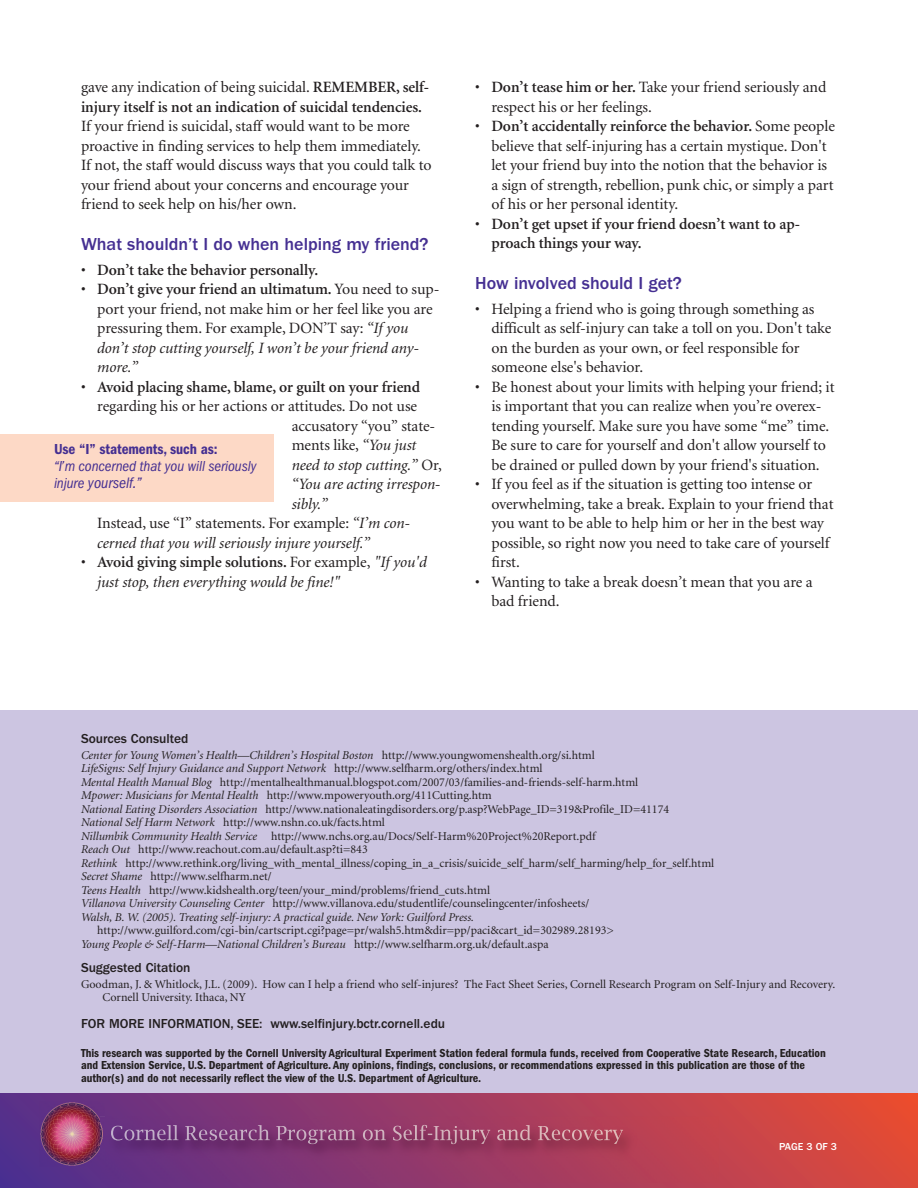
<style>
.page{position:relative;width:918px;height:1188px;background:#fff}
.page>*{position:absolute;margin:0;border:0;box-sizing:border-box;transform-origin:0 0}
.t1{font:500 18px "Franklin Gothic";color:#452f92}
.t2{font:15.75px/19.5px "Minion";letter-spacing:-.005em;color:#231f20}
.t3{font:600 15.75px/19.5px "Minion";letter-spacing:-.005em;color:#231f20}
.t4{font:italic 15.75px/19.5px "Minion";letter-spacing:-.005em;color:#231f20}
.t5{font:italic condensed 15.75px "Franklin Gothic";letter-spacing:-.005em;color:#452f92}
.t6{font:italic condensed 15px "Franklin Gothic";letter-spacing:-.005em;color:#452f92}
.t7{font:600 condensed 15px "Franklin Gothic";letter-spacing:-.005em;color:#452f92}
.t8{font:500 13.5px "Franklin Gothic";color:#231f20}
.t9{font:12px/13.5px "Minion";color:#231f20}
.t10{font:600 condensed 12px/12.8px "Franklin Gothic";color:#231f20}
.t11{font:500 10.5px "Franklin Gothic";letter-spacing:-.01em;color:#fff}
.s1{font-weight:400}
.s2{font-weight:600}
.s3{font-style:italic}
.s4{font-style:normal}
.s5{font-weight:600;font-style:normal}
.s6{font-size:15px}
</style>
<div class="page">
<div style="left:0;top:710px;width:918px;height:397px;background:#ccc5e1"></div>
<div style="left:0;top:1094px;width:918px;height:94px;background:linear-gradient(to right,#552e8f,#e64a37)"></div>
<div style="left:0;top:434px;width:274px;height:68px;background:#fdd9c6"></div>
<img style="left:101px;top:1117px;width:618px;height:66px">
<img style="left:111px;top:1125px;width:96px;height:16px">
<img style="left:39px;top:1102px;width:65px;height:64px">
<img style="left:101px;top:1117px;width:3px;height:49px">
<p class="t3" style="left:81px;top:79px;width:350px"><span class="s1">gave any indication of being suicidal.</span> REMEMBER, self&shy;injury itself is not an indication of suicidal tendencies.</p>
<p class="t2" style="left:81px;top:118px;width:352px">If your friend is suicidal, staff would want to be more proactive in finding services to help them immediately.<br>If not, the staff would discuss ways that you could talk to your friend about your concerns and encourage your friend to seek help on his/her own.</p>
<p class="t1" style="left:81px;top:238px;width:349px">What shouldn’t I do when helping my friend?</p>
<p class="t3" style="left:81px;top:261px;width:239px"><span class="s1">•</span> Don’t take the behavior personally.</p>
<p class="t2" style="left:97px;top:281px;width:344px;text-indent:-16px">• <span class="s2">Don’t give your friend an ultimatum.</span> You need to sup&shy;port your friend, not make him or her feel like you are pressuring them. For example, DON’T say: <span class="s3">“If you don’t stop cutting yourself, I won’t be your friend any&shy;more.”</span></p>
<p class="t3" style="left:81px;top:378px;width:341px"><span class="s1">•</span> Avoid placing shame, blame, or guilt on your friend</p>
<p class="t2" style="left:97px;top:398px;width:321px">regarding his or her actions or attitudes. Do not use</p>
<p class="t2" style="left:292px;top:417px;width:145px">accusatory “you” state-</p>
<p class="t2" style="left:292px;top:437px;width:126px">ments like, <span class="s3">“You just</span></p>
<p class="t4" style="left:292px;top:456px;width:152px">need to stop cutting.” <span class="s4">Or,</span></p>
<p class="t4" style="left:292px;top:476px;width:151px">“You are acting irrespon-</p>
<p class="t4" style="left:292px;top:495px;width:38px">sibly.”</p>
<p class="t2" style="left:97px;top:515px;width:315px">Instead, use “I” statements. For example: <span class="s3">“I’m con-</span></p>
<p class="t4" style="left:97px;top:534px;width:275px">cerned that you will seriously injure yourself.”</p>
<p class="t4" style="left:97px;top:554px;width:331px;text-indent:-16px"><span class="s4">•</span> <span class="s5">Avoid giving simple solutions.</span> <span class="s4">For example,</span> "If you'd just stop, then everything would be fine!"</p>
<p class="t7" style="left:54px;top:444px;width:165px">Use “I” statements, such as:</p>
<p class="t6" style="left:54px;top:461px;width:204px">“I’m concerned that you will seriously</p>
<p class="t5" style="left:54px;top:478px;width:89px"><span class="s6">injure</span> yourself.”</p>
<p class="t2" style="left:491px;top:79px;width:337px;text-indent:-16px">• <span class="s2">Don’t tease him or her.</span> Take your friend seriously and respect his or her feelings.</p>
<p class="t2" style="left:491px;top:118px;width:345px;text-indent:-16px">• <span class="s2">Don’t accidentally reinforce the behavior.</span> Some people believe that self-injuring has a certain mystique. Don't let your friend buy into the notion that the behavior is a sign of strength, rebellion, punk chic, or simply a part of his or her personal identity.</p>
<p class="t3" style="left:491px;top:215px;width:310px;text-indent:-16px"><span class="s1">•</span> Don’t get upset if your friend doesn’t want to ap&shy;proach things your way.</p>
<p class="t1" style="left:475px;top:277px;width:208px">How involved should I get?</p>
<p class="t2" style="left:491px;top:300px;width:341px;text-indent:-16px">• Helping a friend who is going through something as difficult as self-injury can take a toll on you. Don't take on the burden as your own, or feel responsible for someone else's behavior.</p>
<p class="t2" style="left:491px;top:378px;width:345px;text-indent:-16px">• Be honest about your limits with helping your friend; it is important that you can realize when you’re overex&shy;tending yourself. Make sure you have some “me” time.<br>Be sure to care for yourself and don't allow yourself to be drained or pulled down by your friend's situation.</p>
<p class="t2" style="left:491px;top:476px;width:344px;text-indent:-16px">• If you feel as if the situation is getting too intense or overwhelming, take a break. Explain to your friend that you want to be able to help him or her in the best way possible, so right now you need to take care of yourself first.</p>
<p class="t2" style="left:491px;top:573px;width:323px;text-indent:-16px">• Wanting to take a break doesn’t mean that you are a bad friend.</p>
<p class="t8" style="left:81px;top:734px;width:109px">Sources Consulted</p>
<p class="t9" style="left:81px;top:749px;width:635px"><span class="s3">Center for Young Women’s Health—Children’s Hospital Boston</span> http://www.youngwomenshealth.org/si.html<br><span class="s3">LifeSigns: Self Injury Guidance and Support Network</span> http://www.selfharm.org/others/index.html<br><span class="s3">Mental Health Manual Blog</span> http://mentalhealthmanual.blogspot.com/2007/03/families-and-friends-self-harm.html<br><span class="s3">Mpower: Musicians for Mental Health</span> http://www.mpoweryouth.org/411Cutting.htm<br><span class="s3">National Eating Disorders Association</span> http://www.nationaleatingdisorders.org/p.asp?WebPage_ID=319&amp;Profile_ID=41174<br><span class="s3">National Self Harm Network</span> http://www.nshn.co.uk/facts.html<br><span class="s3">Nillumbik Community Health Service</span> http://www.nchs.org.au/Docs/Self-Harm%20Project%20Report.pdf<br><span class="s3">Reach Out</span> http://www.reachout.com.au/default.asp?ti=843<br><span class="s3">Rethink</span> http://www.rethink.org/living_with_mental_illness/coping_in_a_crisis/suicide_self_harm/self_harming/help_for_self.html <span class="s3">Secret Shame</span> http://www.selfharm.net/<br><span class="s3">Teens Health</span> http://www.kidshealth.org/teen/your_mind/problems/friend_cuts.html<br><span class="s3">Villanova University Counseling Center</span> http://www.villanova.edu/studentlife/counselingcenter/infosheets/<br><span class="s3">Walsh, B. W. (2005). Treating self-injury: A practical guide. New York: Guilford Press.</span></p>
<p class="t9" style="left:81px;top:925px;width:534px;text-indent:16px">http://www.guilford.com/cgi-bin/cartscript.cgi?page=pr/walsh5.htm&amp;dir=pp/paci&amp;cart_id=302989.28193&gt;<br><span class="s3">Young People &amp; Self-Harm—National Children’s Bureau</span> http://www.selfharm.org.uk/default.aspa</p>
<p class="t8" style="left:81px;top:963px;width:111px">Suggested Citation</p>
<p class="t9" style="left:103px;top:978px;width:734px;text-indent:-22px">Goodman, J. &amp; Whitlock, J.L. (2009). How can I help a friend who self-injures? The Fact Sheet Series, Cornell Research Program on Self-Injury and Recovery.<br>Cornell University. Ithaca, NY</p>
<p class="t8" style="left:81px;top:1019px;width:366px">FOR MORE INFORMATION, SEE: www.selfinjury.bctr.cornell.edu</p>
<p class="t10" style="left:81px;top:1047px;width:746px">This research was supported by the Cornell University Agricultural Experiment Station federal formula funds, received from Cooperative State Research, Education and Extension Service, U.S. Department of Agriculture. Any opinions, findings, conclusions, or recommendations expressed in this publication are those of the author(s) and do not necessarily reflect the view of the U.S. Department of Agriculture.</p>
<p class="t11" style="left:779px;top:1143px;width:59px">PAGE 3 OF 3</p>
</div>
